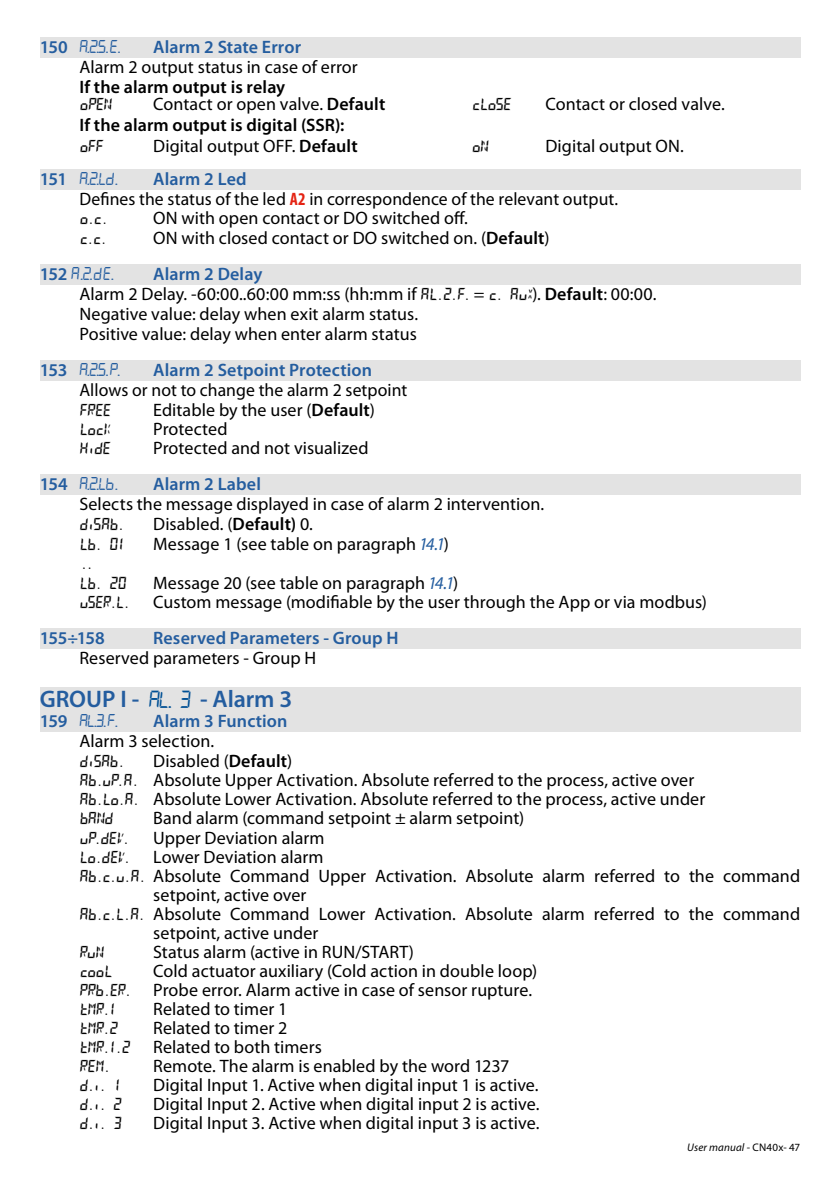
<style>
.page{position:relative;width:840px;height:1191px;background:#fff}
.page>*{position:absolute;margin:0;border:0;box-sizing:border-box;transform-origin:0 0}
.t1{font:600 24px "Myriad Pro";letter-spacing:-.005em;color:#245d9f}
.t2{font:18px/19px "Myriad Pro";letter-spacing:.005em;color:#000}
.t3{font:600 18px "Myriad Pro";letter-spacing:.005em;color:#245d9f}
.t4{font:18px "Pix 7 Segs";letter-spacing:-.09em;color:#245d9f;scale:.95 1}
.t5{font:600 18px "Myriad Pro";letter-spacing:.005em;color:#000}
.t6{font:17px/20px "Pixsys 11 Segs";letter-spacing:-.08em;color:#000}
.t7{font:italic 11px "Myriad Pro";letter-spacing:.015em;color:#000}
.s1{font-family:"Myriad Pro";font-weight:600}
.s2{font-weight:600}
.s3{font-weight:600;color:#245d9f}
.s4{font-weight:700;font-stretch:condensed;color:#e42313}
.s5{font-family:"Pixsys 11 Segs";font-size:17px}
.s6{font-style:italic;color:#245d9f}
.s7{font-family:"Pix 7 Segs";font-weight:400;color:#005095}
.s8{font-style:normal}
</style>
<div class="page">
<div style="left:40px;top:37px;width:759px;height:21px;background:#e3e3e3"></div>
<div style="left:40px;top:169px;width:759px;height:21px;background:#e3e3e3"></div>
<div style="left:40px;top:264px;width:759px;height:21px;background:#e3e3e3"></div>
<div style="left:40px;top:360px;width:759px;height:21px;background:#e3e3e3"></div>
<div style="left:40px;top:474px;width:759px;height:21px;background:#e3e3e3"></div>
<div style="left:40px;top:628px;width:759px;height:21px;background:#e3e3e3"></div>
<div style="left:40px;top:686px;width:759px;height:27px;background:#e3e3e3"></div>
<div style="left:40px;top:711px;width:759px;height:21px;background:#e3e3e3"></div>
<p class="t4" style="left:40px;top:36px;width:87px"><span class="s1">150</span> A.2.S.E.</p>
<p class="t3" style="left:153px;top:37px;width:149px">Alarm 2 State Error</p>
<p class="t2" style="left:79px;top:58px;width:280px">Alarm 2 output status in case of error</p>
<p class="t5" style="left:79px;top:77px;width:207px">If the alarm output is relay</p>
<p class="t6" style="left:79px;top:94px;width:35px">OPEN</p>
<p class="t2" style="left:153px;top:95px;width:233px">Contact or open valve. <span class="s2">Default</span></p>
<p class="t6" style="left:471px;top:94px;width:42px">CLOSE</p>
<p class="t2" style="left:545px;top:95px;width:181px">Contact or closed valve.</p>
<p class="t5" style="left:79px;top:115px;width:266px">If the alarm output is digital (SSR):</p>
<p class="t6" style="left:79px;top:136px;width:27px">OFF</p>
<p class="t2" style="left:153px;top:136px;width:206px">Digital output OFF. <span class="s2">Default</span></p>
<p class="t6" style="left:471px;top:136px;width:19px">ON</p>
<p class="t2" style="left:545px;top:136px;width:140px">Digital output ON.</p>
<p class="t4" style="left:40px;top:168px;width:84px"><span class="s1">151</span> A.2.LD.</p>
<p class="t2" style="left:79px;top:170px;width:540px;line-height:20px;text-indent:74px"><span class="s3">Alarm 2 Led<br></span>Defines the status of the led <span class="s4">A2</span> in correspondence of the relevant output.</p>
<p class="t6" style="left:79px;top:208px;width:31px">O.C.</p>
<p class="t2" style="left:153px;top:209px;width:316px">ON with open contact or DO switched off.</p>
<p class="t6" style="left:79px;top:228px;width:30px">C.C.</p>
<p class="t2" style="left:153px;top:229px;width:397px">ON with closed contact or DO switched on. (<span class="s2">Default</span>)</p>
<p class="t4" style="left:40px;top:263px;width:80px"><span class="s1">152</span> A.2.DE.</p>
<p class="t2" style="left:79px;top:265px;width:578px;line-height:20px;text-indent:74px"><span class="s3">Alarm 2 Delay<br></span>Alarm 2 Delay. -60:00..60:00 mm:ss (hh:mm if <span class="s5">AL.2.F.</span> = <span class="s5">C. AUX</span>). <span class="s2">Default</span>: 00:00.<br>Negative value: delay when exit alarm status.<br>Positive value: delay when enter alarm status</p>
<p class="t4" style="left:40px;top:359px;width:87px"><span class="s1">153</span> A.2.S.P.</p>
<p class="t3" style="left:153px;top:360px;width:220px">Alarm 2 Setpoint Protection</p>
<p class="t2" style="left:79px;top:381px;width:329px">Allows or not to change the alarm 2 setpoint</p>
<p class="t6" style="left:79px;top:400px;width:34px">FREE</p>
<p class="t2" style="left:153px;top:401px;width:223px">Editable by the user (<span class="s2">Default</span>)</p>
<p class="t6" style="left:79px;top:419px;width:34px">LOCK</p>
<p class="t2" style="left:153px;top:420px;width:76px">Protected</p>
<p class="t6" style="left:79px;top:438px;width:34px">HIDE</p>
<p class="t2" style="left:153px;top:439px;width:217px">Protected and not visualized</p>
<p class="t4" style="left:40px;top:473px;width:84px"><span class="s1">154</span> A.2.LB.</p>
<p class="t3" style="left:153px;top:474px;width:109px">Alarm 2 Label</p>
<p class="t2" style="left:79px;top:495px;width:466px">Selects the message displayed in case of alarm 2 intervention.</p>
<p class="t6" style="left:79px;top:514px;width:48px">DISAB.</p>
<p class="t2" style="left:153px;top:515px;width:161px">Disabled. (<span class="s2">Default)</span> 0.</p>
<p class="t6" style="left:79px;top:534px;width:48px">LB. 01</p>
<p class="t2" style="left:153px;top:535px;width:297px">Message 1 (see table on paragraph <span class="s6">14.1</span>)</p>
<p class="t6" style="left:79px;top:553px;width:49px">..<br>LB. 20</p>
<p class="t2" style="left:79px;top:574px;width:628px;text-indent:74px">Message 20 (see table on paragraph <span class="s6">14.1</span>)<br><span class="s5">USER.L.</span> Custom message (modifiable by the user through the App or via modbus)</p>
<p class="t3" style="left:40px;top:628px;width:67px">155÷158</p>
<p class="t3" style="left:153px;top:628px;width:247px">Reserved Parameters - Group H</p>
<p class="t2" style="left:79px;top:649px;width:238px">Reserved parameters - Group H</p>
<h1 class="t1" style="left:40px;top:686px;width:254px">GROUP I - <span class="s7">AL. 3</span> - Alarm 3</h1>
<p class="t4" style="left:40px;top:710px;width:84px"><span class="s1">159</span> AL.3.F.</p>
<p class="t3" style="left:153px;top:711px;width:136px">Alarm 3 Function</p>
<p class="t2" style="left:79px;top:732px;width:136px">Alarm 3 selection.</p>
<p class="t6" style="left:79px;top:751px;width:48px">DISAB.</p>
<p class="t2" style="left:79px;top:752px;width:627px;text-indent:74px">Disabled (<span class="s2">Default</span>)<br><span class="s5">AB.UP.A.</span> Absolute Upper Activation. Absolute referred to the process, active over<br><span class="s5">AB.LO.A.</span> Absolute Lower Activation. Absolute referred to the process, active under</p>
<p class="t6" style="left:79px;top:808px;width:36px">BAND</p>
<p class="t2" style="left:153px;top:809px;width:372px">Band alarm (command setpoint ± alarm setpoint)</p>
<p class="t2" style="left:79px;top:828px;width:246px"><span class="s5">UP.DEV.</span> Upper Deviation alarm</p>
<p class="t2" style="left:79px;top:847px;width:245px"><span class="s5">LO.DEV.</span> Lower Deviation alarm</p>
<p class="t2" style="left:79px;top:866px;width:721px"><span class="s5">AB.C.U.A.</span> Absolute Command Upper Activation. Absolute alarm referred to the command</p>
<p class="t2" style="left:153px;top:885px;width:155px">setpoint, active over</p>
<p class="t2" style="left:79px;top:904px;width:721px"><span class="s5">AB.C.L.A.</span> Absolute Command Lower Activation. Absolute alarm referred to the command</p>
<p class="t2" style="left:153px;top:923px;width:166px">setpoint, active under</p>
<p class="t6" style="left:79px;top:941px;width:27px">RUN</p>
<p class="t2" style="left:153px;top:942px;width:262px">Status alarm (active in RUN/START)</p>
<p class="t6" style="left:79px;top:960px;width:35px">COOL</p>
<p class="t2" style="left:79px;top:961px;width:459px;text-align:right">Cold actuator auxiliary (Cold action in double loop)<br><span class="s5">PRB.ER.</span> Probe error. Alarm active in case of sensor rupture.</p>
<p class="t6" style="left:79px;top:998px;width:39px">TMR.1</p>
<p class="t2" style="left:153px;top:999px;width:136px">Related to timer 1</p>
<p class="t6" style="left:79px;top:1017px;width:41px">TMR.2</p>
<p class="t2" style="left:79px;top:1018px;width:244px;text-indent:74px">Related to timer 2<br><span class="s5">TMR.1.2</span> Related to both timers</p>
<p class="t6" style="left:79px;top:1055px;width:34px">REM.</p>
<p class="t2" style="left:153px;top:1056px;width:357px">Remote. The alarm is enabled by the word 1237</p>
<p class="t6" style="left:79px;top:1074px;width:44px">D.I. 1</p>
<p class="t2" style="left:153px;top:1075px;width:387px">Digital Input 1. Active when digital input 1 is active.</p>
<p class="t6" style="left:79px;top:1093px;width:44px">D.I. 2</p>
<p class="t2" style="left:153px;top:1094px;width:387px">Digital Input 2. Active when digital input 2 is active.</p>
<p class="t6" style="left:79px;top:1112px;width:44px">D.I. 3</p>
<p class="t2" style="left:153px;top:1113px;width:387px">Digital Input 3. Active when digital input 3 is active.</p>
<p class="t7" style="left:687px;top:1141px;width:114px">User manual <span class="s8">- CN40x- 47</span></p>
</div>
